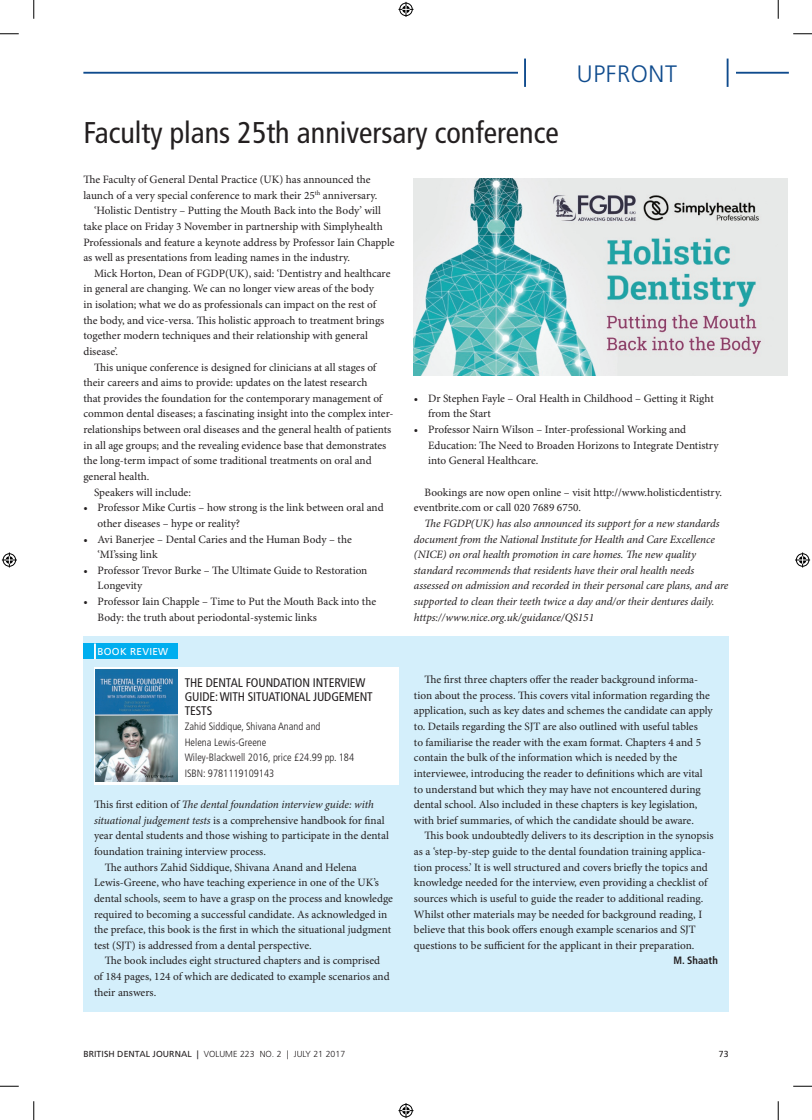
<style>
.page{position:relative;width:812px;height:1120px;background:#fff}
.page>*{position:absolute;margin:0;border:0;box-sizing:border-box;transform-origin:0 0}
.t1{font:condensed 30px "Frutiger LT Std";color:#231f20}
.t2{font:300 23.75px "Frutiger LT Std";letter-spacing:.025em;color:#0f4b8d}
.t3{font:condensed 12.5px/13.8px "Frutiger LT Std";letter-spacing:-.01em;color:#231f20}
.t4{font:11.25px/15.6px "Minion Pro";color:#231f20}
.t5{font:italic 11.25px/15.6px "Minion Pro";letter-spacing:-.01em;color:#231f20}
.t6{font:300 condensed 10.62px/15.6px "Frutiger LT Std";color:#231f20}
.t7{font:700 condensed 10.62px "Frutiger LT Std";color:#231f20}
.t8{font:10px "Frutiger LT Std";letter-spacing:.025em;color:#fff}
.t9{font:300 8.75px "Frutiger LT Std";letter-spacing:.005em;color:#231f20}
.t10{font:8.75px "Frutiger LT Std";color:#231f20}
.s1{font-style:normal}
.s2{font-style:italic}
.s3{font-weight:400}
</style>
<div class="page">
<img style="left:414px;top:179px;width:373px;height:196px">
<div style="left:83px;top:636px;width:645px;height:375px;background:#d4effb"></div>
<div style="left:94px;top:667px;width:305px;height:118px;background:#fff"></div>
<img style="left:96px;top:670px;width:82px;height:111px">
<div style="left:83px;top:643px;width:95px;height:16px;background:#00aeef"></div>
<svg style="left:94px;top:643px;width:2px;height:16px"></svg>
<hr style="left:83px;top:72px;width:705px;height:2px;background:#0f4b8d">
<div style="left:518px;top:59px;width:217px;height:28px;background:#fff"></div>
<hr style="left:726px;top:59px;width:2px;height:28px;background:#0f4b8d">
<hr style="left:524px;top:59px;width:2px;height:28px;background:#0f4b8d">
<svg style="left:0;top:33px;width:19px;height:2px"></svg>
<svg style="left:793px;top:33px;width:19px;height:2px"></svg>
<svg style="left:0;top:1085px;width:19px;height:2px"></svg>
<svg style="left:793px;top:1085px;width:19px;height:2px"></svg>
<svg style="left:33px;top:0;width:2px;height:19px"></svg>
<svg style="left:33px;top:1101px;width:2px;height:19px"></svg>
<svg style="left:777px;top:0;width:2px;height:19px"></svg>
<svg style="left:777px;top:1101px;width:2px;height:19px"></svg>
<svg style="left:398px;top:2px;width:15px;height:15px"></svg>
<svg style="left:398px;top:1103px;width:15px;height:15px"></svg>
<svg style="left:2px;top:552px;width:15px;height:15px"></svg>
<svg style="left:795px;top:552px;width:15px;height:15px"></svg>
<h1 class="t1" style="left:83px;top:115px;width:477px">Faculty plans 25th anniversary conference</h1>
<h2 class="t2" style="left:577px;top:60px;width:101px">UPFRONT</h2>
<p class="t4" style="left:83px;top:172px;width:289px">The Faculty of General Dental Practice (UK) has announced the</p>
<p class="t4" style="left:83px;top:188px;width:295px">launch of a very special conference to mark their 25<sup>th</sup> anniversary.</p>
<p class="t4" style="left:94px;top:203px;width:288px">‘Holistic Dentistry – Putting the Mouth Back into the Body’ will</p>
<p class="t4" style="left:83px;top:219px;width:301px">take place on Friday 3 November in partnership with Simplyhealth</p>
<p class="t4" style="left:83px;top:235px;width:313px">Professionals and feature a keynote address by Professor Iain Chapple</p>
<p class="t4" style="left:83px;top:250px;width:268px">as well as presentations from leading names in the industry.</p>
<p class="t4" style="left:94px;top:266px;width:298px">Mick Horton, Dean of FGDP(UK), said: ‘Dentistry and healthcare</p>
<p class="t4" style="left:83px;top:281px;width:292px">in general are changing. We can no longer view areas of the body</p>
<p class="t4" style="left:83px;top:297px;width:294px">in isolation; what we do as professionals can impact on the rest of</p>
<p class="t4" style="left:83px;top:313px;width:302px">the body, and vice-versa. This holistic approach to treatment brings</p>
<p class="t4" style="left:83px;top:328px;width:286px">together modern techniques and their relationship with general</p>
<p class="t4" style="left:83px;top:344px;width:36px">disease’.</p>
<p class="t4" style="left:94px;top:360px;width:284px">This unique conference is designed for clinicians at all stages of</p>
<p class="t4" style="left:83px;top:375px;width:285px">their careers and aims to provide: updates on the latest research</p>
<p class="t4" style="left:83px;top:391px;width:300px">that provides the foundation for the contemporary management of</p>
<p class="t4" style="left:83px;top:406px;width:312px">common dental diseases; a fascinating insight into the complex inter-</p>
<p class="t4" style="left:83px;top:422px;width:309px">relationships between oral diseases and the general health of patients</p>
<p class="t4" style="left:83px;top:438px;width:304px">in all age groups; and the revealing evidence base that demonstrates</p>
<p class="t4" style="left:83px;top:453px;width:290px">the long-term impact of some traditional treatments on oral and</p>
<p class="t4" style="left:83px;top:469px;width:67px">general health.</p>
<p class="t4" style="left:94px;top:485px;width:98px">Speakers will include:</p>
<p class="t4" style="left:98px;top:500px;width:287px;text-indent:-14px">• Professor Mike Curtis – how strong is the link between oral and other diseases – hype or reality?</p>
<p class="t4" style="left:98px;top:531px;width:256px;text-indent:-14px">• Avi Banerjee – Dental Caries and the Human Body – the ‘MI’ssing link</p>
<p class="t4" style="left:98px;top:563px;width:271px;text-indent:-14px">• Professor Trevor Burke – The Ultimate Guide to Restoration<br>Longevity</p>
<p class="t4" style="left:98px;top:594px;width:280px;text-indent:-14px">• Professor Iain Chapple – Time to Put the Mouth Back into the<br>Body: the truth about periodontal-systemic links</p>
<p class="t8" style="left:98px;top:646px;width:72px">BOOK REVIEW</p>
<p class="t3" style="left:185px;top:676px;width:190px">THE DENTAL FOUNDATION INTERVIEW<br>GUIDE: WITH SITUATIONAL JUDGEMENT<br>TESTS</p>
<p class="t6" style="left:185px;top:719px;width:171px">Zahid Siddique, Shivana Anand and<br>Helena Lewis-Greene<br>Wiley-Blackwell 2016, price £24.99 pp. 184<br>ISBN: 9781119109143</p>
<p class="t5" style="left:94px;top:797px;width:281px"><span class="s1">This first edition of</span> The dental foundation interview guide: with</p>
<p class="t4" style="left:94px;top:813px;width:292px"><span class="s2">situational judgement tests</span> is a comprehensive handbook for final</p>
<p class="t4" style="left:94px;top:828px;width:296px">year dental students and those wishing to participate in the dental</p>
<p class="t4" style="left:94px;top:844px;width:173px">foundation training interview process.</p>
<p class="t4" style="left:105px;top:860px;width:254px">The authors Zahid Siddique, Shivana Anand and Helena</p>
<p class="t4" style="left:94px;top:875px;width:286px">Lewis-Greene, who have teaching experience in one of the UK’s</p>
<p class="t4" style="left:94px;top:891px;width:300px">dental schools, seem to have a grasp on the process and knowledge</p>
<p class="t4" style="left:94px;top:906px;width:295px">required to becoming a successful candidate. As acknowledged in</p>
<p class="t4" style="left:94px;top:922px;width:298px">the preface, this book is the first in which the situational judgment</p>
<p class="t4" style="left:94px;top:938px;width:219px">test (SJT) is addressed from a dental perspective.</p>
<p class="t4" style="left:105px;top:953px;width:277px">The book includes eight structured chapters and is comprised</p>
<p class="t4" style="left:94px;top:969px;width:297px">of 184 pages, 124 of which are dedicated to example scenarios and</p>
<p class="t4" style="left:94px;top:985px;width:64px">their answers.</p>
<p class="t4" style="left:428px;top:391px;width:287px;text-indent:-14px">• Dr Stephen Fayle – Oral Health in Childhood – Getting it Right from the Start</p>
<p class="t4" style="left:428px;top:422px;width:292px;text-indent:-14px">• Professor Nairn Wilson – Inter-professional Working and<br>Education: The Need to Broaden Horizons to Integrate Dentistry into General Healthcare.</p>
<p class="t4" style="left:414px;top:485px;width:309px;text-indent:11px">Bookings are now open online – visit http://www.holisticdentistry. eventbrite.com or call 020 7689 6750.</p>
<p class="t5" style="left:414px;top:516px;width:316px;text-indent:11px">The FGDP(UK) has also announced its support for a new standards document from the National Institute for Health and Care Excellence (NICE) on oral health promotion in care homes. The new quality standard recommends that residents have their oral health needs assessed on admission and recorded in their personal care plans, and are supported to clean their teeth twice a day and/or their dentures daily. https://www.nice.org.uk/guidance/QS151</p>
<p class="t4" style="left:414px;top:672px;width:300px;text-indent:11px">The first three chapters offer the reader background informa&shy;tion about the process. This covers vital information regarding the application, such as key dates and schemes the candidate can apply to. Details regarding the SJT are also outlined with useful tables<br>to familiarise the reader with the exam format. Chapters 4 and 5 contain the bulk of the information which is needed by the interviewee, introducing the reader to definitions which are vital to understand but which they may have not encountered during dental school. Also included in these chapters is key legislation, with brief summaries, of which the candidate should be aware.</p>
<p class="t4" style="left:414px;top:828px;width:301px;text-indent:11px">This book undoubtedly delivers to its description in the synopsis as a ‘step-by-step guide to the dental foundation training applica&shy;tion process.’ It is well structured and covers briefly the topics and knowledge needed for the interview, even providing a checklist of sources which is useful to guide the reader to additional reading.<br>Whilst other materials may be needed for background reading, I believe that this book offers enough example scenarios and SJT questions to be sufficient for the applicant in their preparation.</p>
<p class="t7" style="left:673px;top:954px;width:46px">M. Shaath</p>
<p class="t9" style="left:83px;top:1049px;width:263px"><span class="s3">BRITISH DENTAL JOURNAL |</span> VOLUME 223 NO. 2 | JULY 21 2017</p>
<p class="t10" style="left:718px;top:1049px;width:11px">73</p>
</div>
